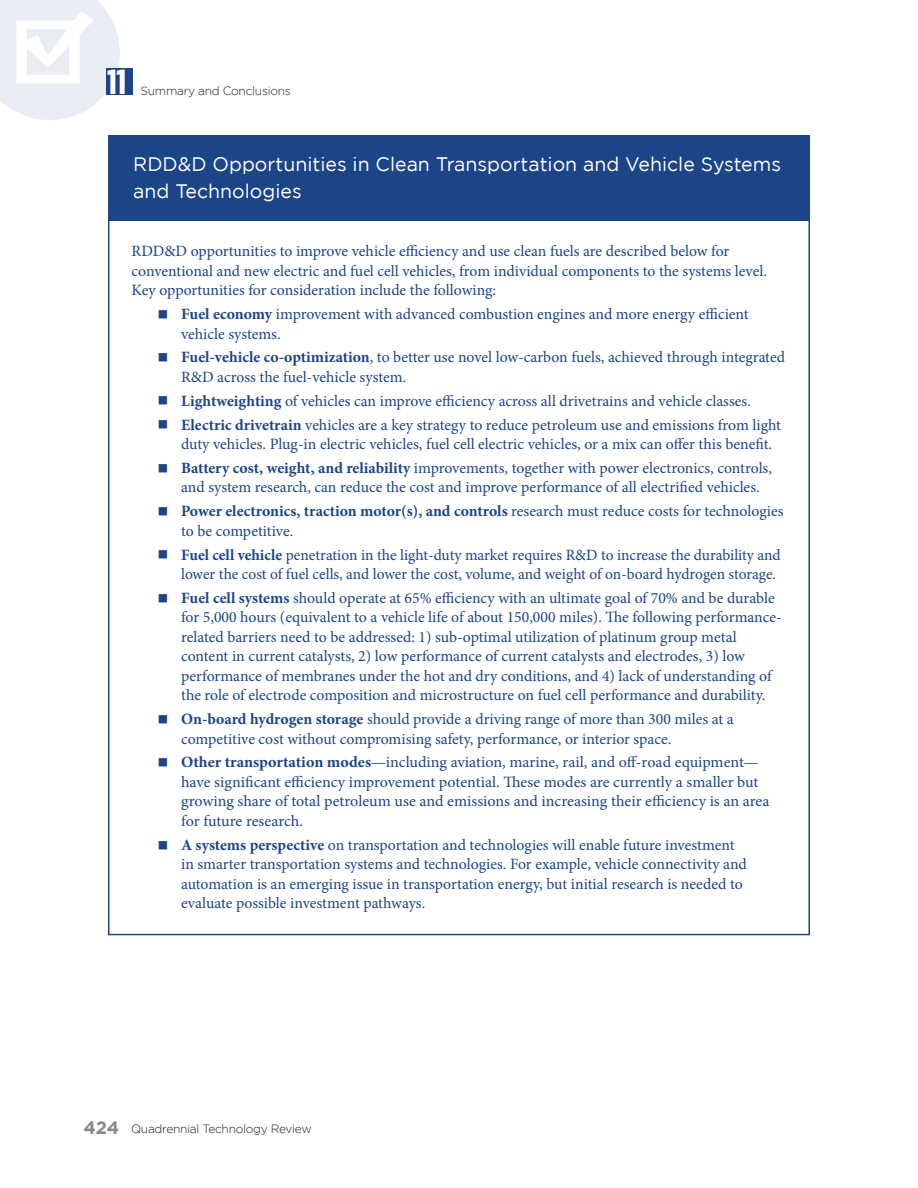
<style>
.page{position:relative;width:918px;height:1188px;background:#fff}
.page>*{position:absolute;margin:0;border:0;box-sizing:border-box;transform-origin:0 0}
.t1{font:700 34.65px "Gotham Condensed";color:#fff;scale:1.15 1}
.Sidebar_header{font:19.5px/27px "Gotham";color:#fff}
.Bullet_Text{font:15.75px/19.5px "Minion Pro";color:#1b4489}
.Sidebar_body_text{font:15.75px/19.5px "Minion Pro";color:#1b4489}
.t2{font:300 12px "Gotham";letter-spacing:-.025em;color:#231f20}
.s1{font-weight:700}
.s2{font-weight:700;font-size:18px;color:#8a888a}
</style>
<div class="page">
<svg style="left:0;top:0;width:120px;height:120px"></svg>
<div style="left:106px;top:68px;width:27px;height:27px;background:#1b4489"></div>
<div style="left:108px;top:135px;width:702px;height:85px;background:#1b4489"></div>
<h1 class="t1" style="left:107px;top:62px;width:18px">11</h1>
<p class="t2" style="left:140px;top:84px;width:152px">Summary and Conclusions</p>
<p class="Sidebar_header" style="left:133px;top:150px;width:649px">RDD&amp;D Opportunities in Clean Transportation and Vehicle Systems and Technologies</p>
<p class="Sidebar_body_text" style="left:132px;top:242px;width:637px">RDD&amp;D opportunities to improve vehicle efficiency and use clean fuels are described below for conventional and new electric and fuel cell vehicles, from individual components to the systems level.<br>Key opportunities for consideration include the following:</p>
<p class="Bullet_Text" style="left:181px;top:304px;width:569px;text-indent:-22px">■ <span class="s1">Fuel economy</span> improvement with advanced combustion engines and more energy efficient vehicle systems.</p>
<p class="Bullet_Text" style="left:181px;top:348px;width:606px;text-indent:-22px">■ <span class="s1">Fuel-vehicle co-optimization</span>, to better use novel low-carbon fuels, achieved through integrated<br>R&amp;D across the fuel-vehicle system.</p>
<p class="Bullet_Text" style="left:159px;top:391px;width:594px">■ <span class="s1">Lightweighting</span> of vehicles can improve efficiency across all drivetrains and vehicle classes.</p>
<p class="Bullet_Text" style="left:181px;top:415px;width:601px;text-indent:-22px">■ <span class="s1">Electric drivetrain</span> vehicles are a key strategy to reduce petroleum use and emissions from light duty vehicles. Plug-in electric vehicles, fuel cell electric vehicles, or a mix can offer this benefit.</p>
<p class="Bullet_Text" style="left:181px;top:458px;width:592px;text-indent:-22px">■ <span class="s1">Battery cost, weight, and reliability</span> improvements, together with power electronics, controls, and system research, can reduce the cost and improve performance of all electrified vehicles.</p>
<p class="Bullet_Text" style="left:181px;top:502px;width:604px;text-indent:-22px">■ <span class="s1">Power electronics, traction motor(s), and controls</span> research must reduce costs for technologies to be competitive.</p>
<p class="Bullet_Text" style="left:159px;top:545px;width:624px;text-align:right">■ <span class="s1">Fuel cell vehicle</span> penetration in the light-duty market requires R&amp;D to increase the durability and lower the cost of fuel cells, and lower the cost, volume, and weight of on-board hydrogen storage.</p>
<p class="Bullet_Text" style="left:181px;top:588px;width:602px;text-indent:-22px">■ <span class="s1">Fuel cell systems</span> should operate at 65% efficiency with an ultimate goal of 70% and be durable for 5,000 hours (equivalent to a vehicle life of about 150,000 miles). The following performance&shy;related barriers need to be addressed: 1) sub-optimal utilization of platinum group metal content in current catalysts, 2) low performance of current catalysts and electrodes, 3) low performance of membranes under the hot and dry conditions, and 4) lack of understanding of the role of electrode composition and microstructure on fuel cell performance and durability.</p>
<p class="Bullet_Text" style="left:181px;top:709px;width:554px;text-indent:-22px">■ <span class="s1">On-board hydrogen storage</span> should provide a driving range of more than 300 miles at a competitive cost without compromising safety, performance, or interior space.</p>
<p class="Bullet_Text" style="left:181px;top:753px;width:590px;text-indent:-22px">■ <span class="s1">Other transportation modes</span>—including aviation, marine, rail, and off-road equipment— have significant efficiency improvement potential. These modes are currently a smaller but growing share of total petroleum use and emissions and increasing their efficiency is an area for future research.</p>
<p class="Bullet_Text" style="left:181px;top:835px;width:567px;text-indent:-22px">■ <span class="s1">A systems perspective</span> on transportation and technologies will enable future investment in smarter transportation systems and technologies. For example, vehicle connectivity and automation is an emerging issue in transportation energy, but initial research is needed to evaluate possible investment pathways.</p>
<p class="t2" style="left:84px;top:1122px;width:230px"><span class="s2">424</span> Quadrennial Technology Review</p>
</div>
